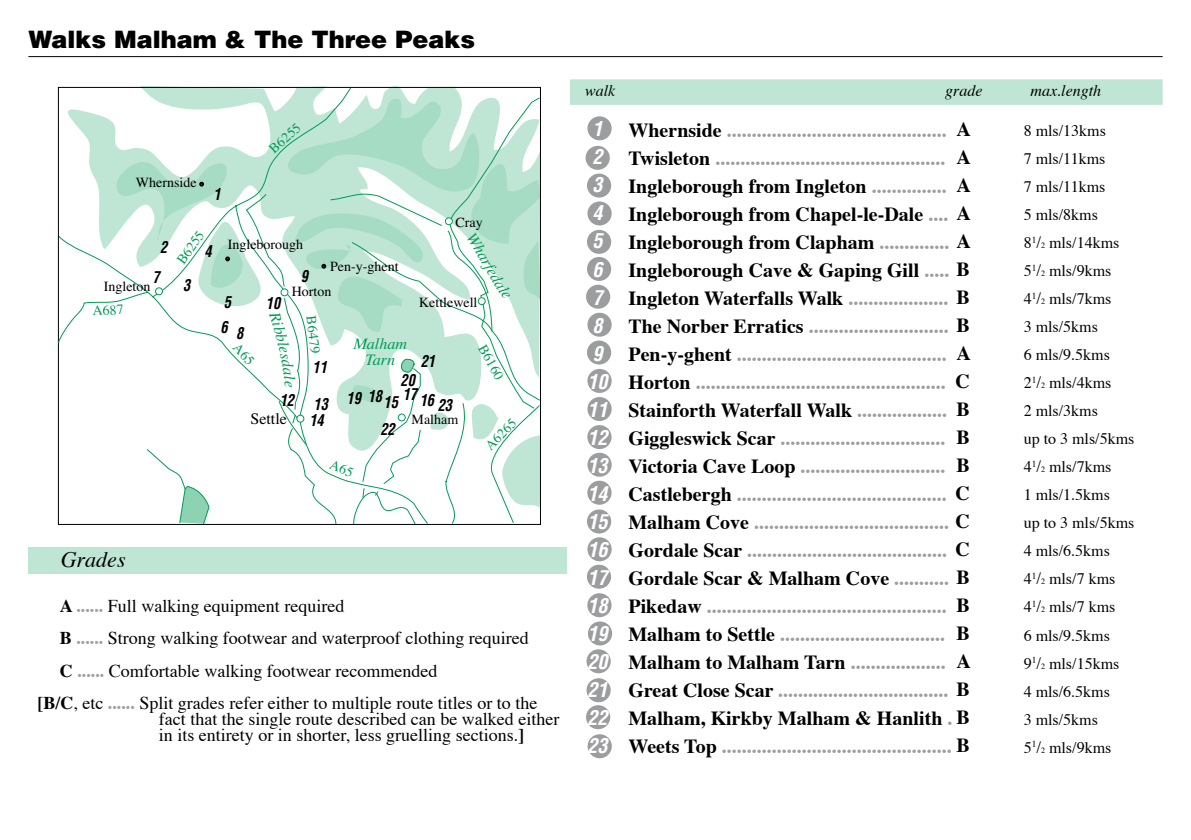
<style>
.page{position:relative;width:1191px;height:840px;background:#fff}
.page>*{position:absolute;margin:0;border:0;box-sizing:border-box;transform-origin:0 0}
.t1{font:900 24px "Helvetica";color:#000}
.t2{font:italic 22px "Times";color:#000}
.t3{font:700 20px/28px "Times";color:#9c9d9f}
.t4{font:italic 700 condensed 20px/28px "Helvetica";color:#fff}
.t5{font:700 20px/28px "Times";color:#000;text-align:justify}
.t6{font:18px/16px "Times";color:#000}
.t7{font:16px/28px "Times";color:#000}
.t8{font:italic 700 condensed 16px/24.4px "Helvetica";color:#000;scale:.9 1}
.t9{font:italic 16px "Times";color:#000}
.t10{font:italic 16px/16px "Times";color:#009b56;text-align:center}
.t11{font:14px "Times";color:#000}
.t12{font:14px "Times";color:#009b56}
.s1{font-weight:700}
.s2{font-weight:700;color:#9c9d9f}
.s3{font-size:17px}
.s4{font-size:8px}
.s5{color:#000}
</style>
<div class="page">
<hr style="left:28px;top:56px;width:1134px;height:1px;background:#000">
<div style="left:571px;top:80px;width:590px;height:24px;background:#bfe6d5"></div>
<div style="left:570px;top:79px;width:592px;height:26px;border:2px solid #bfe6d5"></div>
<div style="left:587px;top:733px;width:25px;height:24px;background:#9c9d9f;border-radius:50%"></div>
<div style="left:587px;top:116px;width:24px;height:24px;background:#9c9d9f;border-radius:50%"></div>
<div style="left:585px;top:146px;width:25px;height:24px;background:#9c9d9f;border-radius:50%"></div>
<div style="left:587px;top:173px;width:24px;height:24px;background:#9c9d9f;border-radius:50%"></div>
<div style="left:587px;top:201px;width:24px;height:24px;background:#9c9d9f;border-radius:50%"></div>
<div style="left:587px;top:230px;width:24px;height:24px;background:#9c9d9f;border-radius:50%"></div>
<div style="left:587px;top:257px;width:24px;height:24px;background:#9c9d9f;border-radius:50%"></div>
<div style="left:586px;top:284px;width:24px;height:24px;background:#9c9d9f;border-radius:50%"></div>
<div style="left:587px;top:312px;width:24px;height:24px;background:#9c9d9f;border-radius:50%"></div>
<div style="left:587px;top:340px;width:24px;height:24px;background:#9c9d9f;border-radius:50%"></div>
<div style="left:587px;top:369px;width:24px;height:23px;background:#9c9d9f;border-radius:50%"></div>
<div style="left:587px;top:397px;width:24px;height:24px;background:#9c9d9f;border-radius:50%"></div>
<div style="left:587px;top:425px;width:24px;height:24px;background:#9c9d9f;border-radius:50%"></div>
<div style="left:587px;top:452px;width:24px;height:24px;background:#9c9d9f;border-radius:50%"></div>
<div style="left:587px;top:480px;width:24px;height:24px;background:#9c9d9f;border-radius:50%"></div>
<div style="left:587px;top:509px;width:24px;height:24px;background:#9c9d9f;border-radius:50%"></div>
<div style="left:587px;top:537px;width:24px;height:24px;background:#9c9d9f;border-radius:50%"></div>
<div style="left:587px;top:564px;width:24px;height:24px;background:#9c9d9f;border-radius:50%"></div>
<div style="left:587px;top:593px;width:24px;height:24px;background:#9c9d9f;border-radius:50%"></div>
<div style="left:588px;top:621px;width:24px;height:24px;background:#9c9d9f;border-radius:50%"></div>
<div style="left:586px;top:649px;width:24px;height:24px;background:#9c9d9f;border-radius:50%"></div>
<div style="left:586px;top:677px;width:24px;height:24px;background:#9c9d9f;border-radius:50%"></div>
<div style="left:586px;top:704px;width:24px;height:24px;background:#9c9d9f;border-radius:50%"></div>
<div style="left:28px;top:547px;width:539px;height:27px;background:#bfe6d5"></div>
<svg style="left:143px;top:89px;width:317px;height:6px"></svg>
<svg style="left:58px;top:97px;width:49px;height:312px"></svg>
<svg style="left:107px;top:95px;width:434px;height:429px"></svg>
<p class="t1" style="left:28px;top:24px;width:448px">Walks Malham &amp; The Three Peaks</p>
<p class="t11" style="left:136px;top:169px;width:62px">Whernside</p>
<p class="t8" style="left:214px;top:181px;width:9px">1</p>
<p class="t12" style="left:262px;top:141px;width:39px;rotate:-42deg">B6255</p>
<p class="t12" style="left:169px;top:255px;width:39px;rotate:-55deg">B6255</p>
<p class="t8" style="left:160px;top:235px;width:9px">2</p>
<p class="t8" style="left:204px;top:238px;width:9px">4</p>
<p class="t8" style="left:152px;top:264px;width:9px">7</p>
<p class="t11" style="left:104px;top:272px;width:48px">Ingleton</p>
<p class="t12" style="left:92px;top:297px;width:33px;rotate:-2deg">A687</p>
<p class="t8" style="left:183px;top:272px;width:9px">3</p>
<p class="t11" style="left:228px;top:231px;width:77px">Ingleborough</p>
<p class="t8" style="left:301px;top:263px;width:9px">9</p>
<p class="t11" style="left:330px;top:253px;width:70px">Pen-y-ghent</p>
<p class="t11" style="left:455px;top:209px;width:29px">Cray</p>
<p class="t8" style="left:221px;top:290px;width:13px">5<br>6</p>
<p class="t8" style="left:236px;top:320px;width:9px">8</p>
<p class="t8" style="left:266px;top:291px;width:18px">10</p>
<p class="t11" style="left:292px;top:278px;width:41px">Horton</p>
<p class="t12" style="left:324px;top:314px;width:39px;rotate:83deg">B6479</p>
<p class="t8" style="left:280px;top:349px;width:55px;line-height:35px;text-align:right">11<br>12 13</p>
<p class="t8" style="left:309px;top:407px;width:18px">14</p>
<p class="t7" style="left:250px;top:403px;width:38px">Settle</p>
<p class="t11" style="left:419px;top:289px;width:60px">Kettlewell</p>
<p class="t10" style="left:353px;top:334px;width:55px">Malham<br>Tarn</p>
<p class="t8" style="left:421px;top:348px;width:18px">21</p>
<p class="t8" style="left:400px;top:367px;width:18px">20</p>
<p class="t8" style="left:368px;top:383px;width:18px">18</p>
<p class="t8" style="left:403px;top:381px;width:18px">17</p>
<p class="t8" style="left:346px;top:385px;width:18px">19</p>
<p class="t8" style="left:383px;top:389px;width:18px">15</p>
<p class="t8" style="left:420px;top:387px;width:18px">16</p>
<p class="t8" style="left:438px;top:393px;width:18px">23</p>
<p class="t8" style="left:380px;top:416px;width:18px">22</p>
<p class="t11" style="left:411px;top:406px;width:48px">Malham</p>
<p class="t12" style="left:493px;top:339px;width:39px;rotate:60deg">B6160</p>
<p class="t12" style="left:478px;top:438px;width:40px;rotate:-45deg">A6265</p>
<p class="t2" style="left:61px;top:539px;width:66px">Grades</p>
<p class="t6" style="left:60px;top:596px;width:286px"><span class="s1">A</span> <span class="s2">......</span> Full walking equipment required</p>
<p class="t6" style="left:60px;top:628px;width:470px"><span class="s1">B</span> <span class="s2">......</span> Strong walking footwear and waterproof clothing required</p>
<p class="t6" style="left:60px;top:660px;width:379px"><span class="s1">C</span> <span class="s2">......</span> Comfortable walking footwear recommended</p>
<p class="t6" style="left:37px;top:692px;width:501px"><span class="s1">[B/C</span>, etc <span class="s2">......</span> Split grades refer either to multiple route titles or to the</p>
<p class="t6" style="left:159px;top:708px;width:402px">fact that the single route described can be walked either in its entirety or in shorter, less gruelling sections.<span class="s1">]</span></p>
<p class="t9" style="left:585px;top:76px;width:32px">walk</p>
<p class="t9" style="left:945px;top:76px;width:39px">grade</p>
<p class="t9" style="left:1030px;top:76px;width:72px">max.length</p>
<p class="t7" style="left:1023px;top:115px;width:112px">8 mls/13kms<br>7 mls/11kms<br>7 mls/11kms<br>5 mls/8kms<br>8<sup>1</sup><span class="s3">/</span><span class="s4">2</span> mls/14kms<br>5<sup>1</sup><span class="s3">/</span><span class="s4">2</span> mls/9kms<br>4<sup>1</sup><span class="s3">/</span><span class="s4">2</span> mls/7kms<br>3 mls/5kms<br>6 mls/9.5kms<br>2<sup>1</sup><span class="s3">/</span><span class="s4">2</span> mls/4kms<br>2 mls/3kms<br>up to 3 mls/5kms<br>4<sup>1</sup><span class="s3">/</span><span class="s4">2</span> mls/7kms<br>1 mls/1.5kms<br>up to 3 mls/5kms<br>4 mls/6.5kms<br>4<sup>1</sup><span class="s3">/</span><span class="s4">2</span> mls/7 kms<br>4<sup>1</sup><span class="s3">/</span><span class="s4">2</span> mls/7 kms<br>6 mls/9.5kms<br>9<sup>1</sup><span class="s3">/</span><span class="s4">2</span> mls/15kms<br>4 mls/6.5kms<br>3 mls/5kms<br>5<sup>1</sup><span class="s3">/</span><span class="s4">2</span> mls/9kms</p>
<p class="t4" style="left:587px;top:115px;width:21px">1<br>2<br>3<br>4<br>5<br>6<br>7<br>8<br>9<br>10<br>11<br>12<br>13<br>14<br>15<br>16<br>17<br>18<br>19<br>20<br>21<br>22<br>23</p>
<p class="t5" style="left:956px;top:113px;width:16px">A A A</p>
<p class="t3" style="left:628px;top:113px;width:344px"><span class="s5">Whernside</span> ............................................<br><span class="s5">Twisleton</span> ..............................................<br><span class="s5">Ingleborough from Ingleton</span> ...............<br><span class="s5">Ingleborough from Chapel-le-Dale</span> .... <span class="s5">A Ingleborough from Clapham</span> .............. <span class="s5">A Ingleborough Cave &amp; Gaping Gill</span> ..... <span class="s5">B Ingleton Waterfalls Walk</span> .................... <span class="s5">B The Norber Erratics</span> ............................ <span class="s5">B Pen-y-ghent</span> ..........................................<br><span class="s5">Horton</span> ..................................................<br><span class="s5">Stainforth Waterfall Walk</span> ..................<br><span class="s5">Giggleswick Scar</span> .................................<br><span class="s5">Victoria Cave Loop</span> .............................<br><span class="s5">Castlebergh</span> .......................................... <span class="s5">C Malham Cove</span> ....................................... <span class="s5">C Gordale Scar</span> ........................................ <span class="s5">C Gordale Scar &amp; Malham Cove</span> ........... <span class="s5">B Pikedaw</span> ................................................<br><span class="s5">Malham to Settle</span> .................................<br><span class="s5">Malham to Malham Tarn</span> ...................<br><span class="s5">Great Close Scar</span> .................................. <span class="s5">B Malham, Kirkby Malham &amp; Hanlith</span> . <span class="s5">B Weets Top</span> .............................................. <span class="s5">B</span></p>
<p class="t5" style="left:955px;top:337px;width:17px">A C B B B</p>
<p class="t5" style="left:956px;top:589px;width:16px">B B A</p>
</div>
